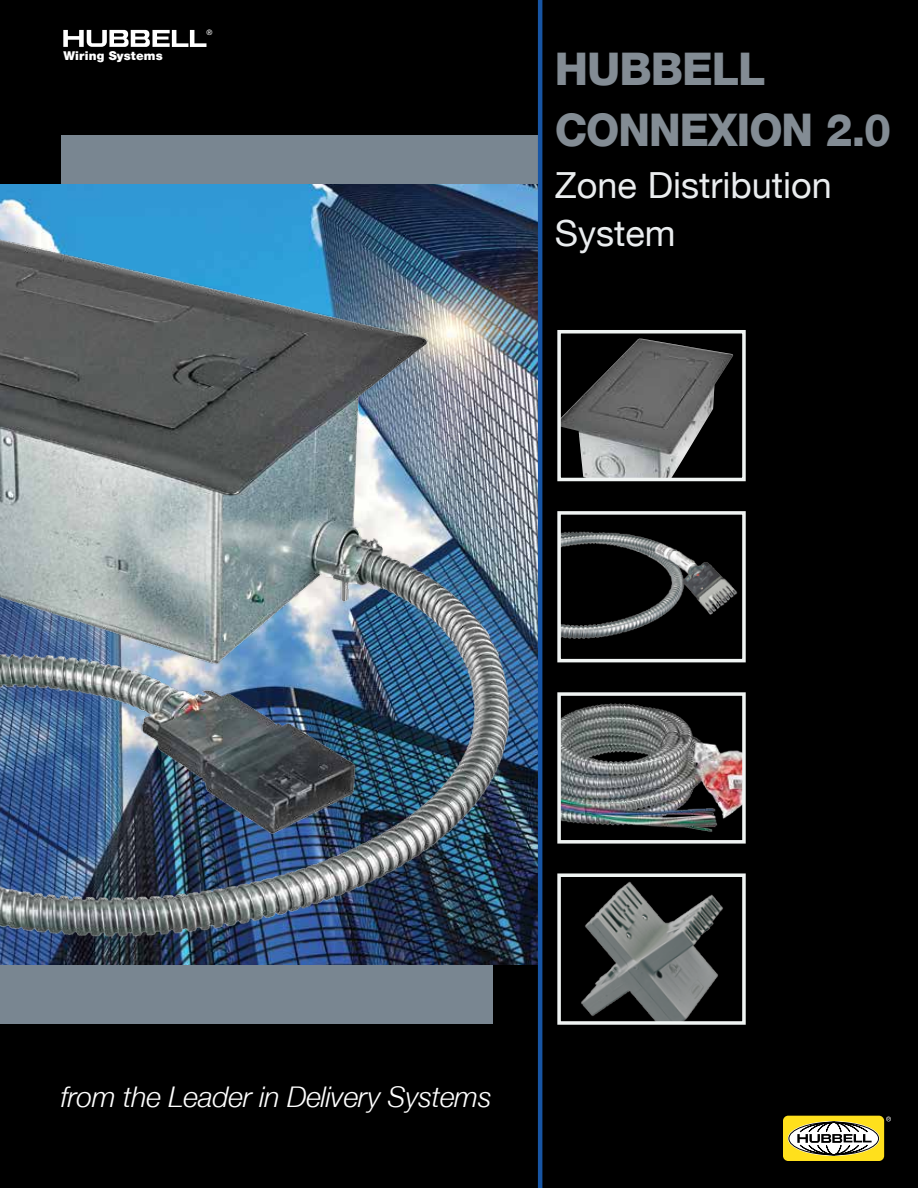
<style>
.page{position:relative;width:918px;height:1188px;background:#000}
.page>*{position:absolute;margin:0;border:0;box-sizing:border-box;transform-origin:0 0}
.t1{font:800 45px/61.2px "Helvetica Neue";letter-spacing:-.025em;color:#838c94}
.t2{font:36px/48px "Helvetica Neue";color:#eaedef}
.t3{font:italic 300 28.5px "Helvetica Neue";letter-spacing:-.01em;color:#fff}
.t4{font:900 12.15px "Helvetica Neue";letter-spacing:.01em;color:#fff}
.t5{font:7.5px "Helvetica Neue";color:#fff}
</style>
<div class="page">
<div style="left:0;top:840px;width:492px;height:184px;background:#798691"></div>
<div style="left:61px;top:135px;width:479px;height:172px;background:#798691"></div>
<div style="left:783px;top:1116px;width:101px;height:45px;background:#ffe01c;border-radius:5px"></div>
<div style="left:788px;top:1121px;width:92px;height:35px;border:2px solid #fff;border-radius:50%"></div>
<svg style="left:789px;top:1122px;width:90px;height:33px"></svg>
<svg style="left:797px;top:1122px;width:75px;height:33px;background:#a4a290"></svg>
<svg style="left:886px;top:1117px;width:5px;height:4px"></svg>
<svg style="left:63px;top:30px;width:143px;height:17px"></svg>
<img style="left:562px;top:339px;width:171px;height:137px">
<div style="left:557px;top:330px;width:189px;height:151px;border:4px solid #f0f4f3"></div>
<img style="left:562px;top:531px;width:176px;height:108px">
<div style="left:557px;top:511px;width:189px;height:151px;border:4px solid #f0f4f3"></div>
<img style="left:562px;top:703px;width:179px;height:129px">
<div style="left:557px;top:692px;width:189px;height:152px;border:4px solid #f0f4f3"></div>
<img style="left:581px;top:881px;width:142px;height:139px">
<div style="left:557px;top:873px;width:189px;height:152px;border:4px solid #f0f4f3"></div>
<img style="left:0;top:184px;width:538px;height:781px">
<hr style="left:538px;top:0;width:4px;height:1188px;background:#1755a4">
<p class="t4" style="left:63px;top:48px;width:101px">Wiring Systems</p>
<p class="t5" style="left:207px;top:28px;width:7px">®</p>
<h1 class="t1" style="left:555px;top:38px;width:338px">HUBBELL<br>CONNEXION 2.0</h1>
<p class="t2" style="left:555px;top:161px;width:279px">Zone Distribution<br>System</p>
<p class="t3" style="left:61px;top:1080px;width:433px">from the Leader in Delivery Systems</p>
</div>
